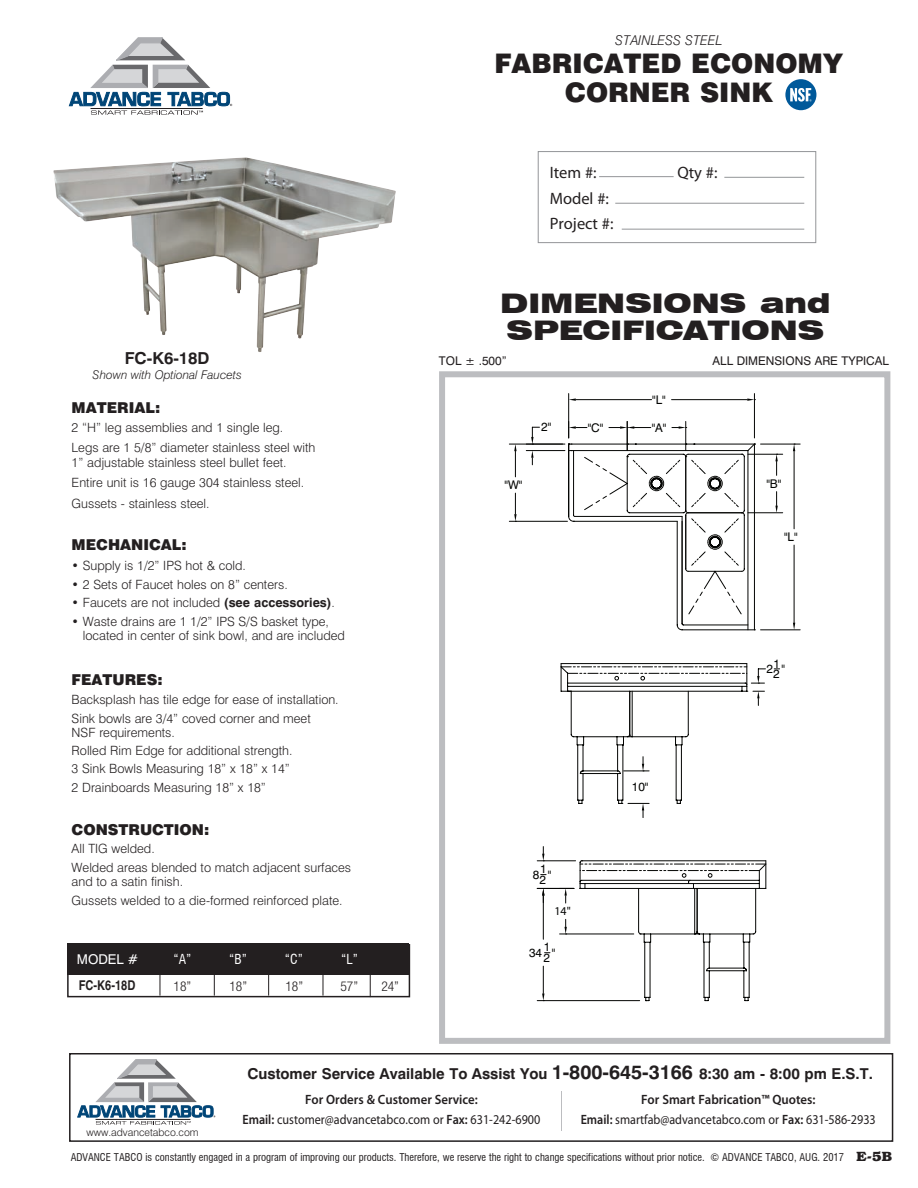
<style>
.page{position:relative;width:918px;height:1188px;background:#fff}
.page>*{position:absolute;margin:0;border:0;box-sizing:border-box;transform-origin:0 0}
.t1{font:900 27px/28.5px "Swiss 721 BT";color:#231f20;text-align:center}
.t2{font:900 expanded 27px/27px "Swiss 721 BT";color:#231f20}
.t3{font:16.5px/25.5px "Myriad Pro";color:#231f20}
.t4{font:700 16.5px "Swiss 721 BT";color:#231f20}
.t5{font:700 15px "Swiss 721 BT";color:#231f20}
.t6{font:900 15px "Swiss 721 BT";color:#231f20}
.t7{font:13.5px/19.5px "Myriad Pro";color:#231f20;text-align:center;scale:.9 1}
.t8{font:300 condensed 13.5px "Helvetica Neue";color:#231f20}
.t9{font:italic 300 13.5px "Swiss 721 BT";color:#231f20}
.t10{font:condensed 13.5px "Swiss 721 BT";color:#fff}
.t11{font:700 condensed 13.5px "Helvetica";color:#231f20}
.t12{font:13.5px "Swiss 721 BT";color:#fff}
.t13{font:300 12.75px/20.7px "Swiss 721 BT";color:#231f20}
.t14{font:12px/10.8px "Swiss 721 BT";color:#040503}
.t15{font:12px "Swiss 721 BT";color:#231f20}
.t16{font:italic 300 12px "Swiss 721 BT";color:#231f20}
.t17{font:12px "Myriad Pro";color:#040503}
.t18{font:condensed 10.5px "Swiss 721 BT";color:#231f20}
.t19{font:300 10.5px "Swiss 721 BT";color:#231f20}
.s1{font-weight:700}
.s2{font-size:19.5px}
.s3{font-weight:600}
.s4{font-family:"Bookman";font-weight:700;font-stretch:normal;font-size:13.5px}
</style>
<div class="page">
<div style="left:69px;top:1053px;width:824px;height:89px;border:2px solid #231f20"></div>
<svg style="left:77px;top:1059px;width:138px;height:66px"></svg>
<hr style="left:561px;top:1091px;width:1px;height:40px;background:#bcbdc0">
<svg style="left:69px;top:37px;width:163px;height:78px"></svg>
<div style="left:785px;top:79px;width:31px;height:31px;background:#00599a;border-radius:50%"></div>
<svg style="left:790px;top:88px;width:22px;height:14px"></svg>
<img style="left:53px;top:170px;width:343px;height:182px">
<div style="left:439px;top:371px;width:451px;height:673px;border:6px solid #bcbdc0"></div>
<div style="left:67px;top:944px;width:343px;height:53px;border:2px solid #231f20"></div>
<div style="left:67px;top:943px;width:342px;height:31px;background:#231f20"></div>
<hr style="left:160px;top:965px;width:1px;height:31px;background:#231f20">
<hr style="left:214px;top:965px;width:1px;height:31px;background:#231f20">
<hr style="left:268px;top:965px;width:1px;height:31px;background:#231f20">
<hr style="left:323px;top:965px;width:1px;height:31px;background:#231f20">
<hr style="left:370px;top:967px;width:1px;height:30px;background:#231f20">
<hr style="left:761px;top:630px;width:39px;height:1px;background:#040503">
<hr style="left:761px;top:444px;width:39px;height:1px;background:#040503">
<hr style="left:794px;top:545px;width:1px;height:78px;background:#040503">
<hr style="left:794px;top:451px;width:1px;height:78px;background:#040503">
<svg style="left:793px;top:623px;width:2px;height:7px"></svg>
<svg style="left:793px;top:444px;width:2px;height:7px"></svg>
<hr style="left:568px;top:394px;width:1px;height:44px;background:#040503">
<hr style="left:754px;top:394px;width:1px;height:44px;background:#040503">
<hr style="left:576px;top:399px;width:76px;height:1px;background:#040503">
<hr style="left:672px;top:399px;width:75px;height:1px;background:#040503">
<svg style="left:569px;top:398px;width:7px;height:3px"></svg>
<svg style="left:747px;top:398px;width:8px;height:3px"></svg>
<hr style="left:748px;top:513px;width:35px;height:1px;background:#040503">
<hr style="left:748px;top:454px;width:35px;height:1px;background:#040503">
<svg style="left:775px;top:492px;width:3px;height:21px"></svg>
<svg style="left:775px;top:454px;width:3px;height:21px"></svg>
<svg style="left:508px;top:421px;width:248px;height:210px"></svg>
<svg style="left:561px;top:663px;width:219px;height:155px"></svg>
<svg style="left:536px;top:846px;width:230px;height:156px"></svg>
<div style="left:538px;top:151px;width:278px;height:92px;background:#fff;border:1px solid #939598"></div>
<hr style="left:724px;top:177px;width:80px;height:1px;background:#939598">
<hr style="left:599px;top:176px;width:75px;height:1px;background:#939598">
<hr style="left:615px;top:203px;width:189px;height:1px;background:#939598">
<hr style="left:622px;top:229px;width:182px;height:1px;background:#939598">
<p class="t9" style="left:615px;top:32px;width:108px">STAINLESS STEEL</p>
<h1 class="t1" style="left:494px;top:49px;width:350px">FABRICATED ECONOMY<br>CORNER SINK</h1>
<p class="t4" style="left:125px;top:348px;width:86px">FC-K6-18D</p>
<p class="t16" style="left:93px;top:367px;width:151px">Shown with Optional Faucets</p>
<p class="t6" style="left:72px;top:399px;width:90px">MATERIAL:</p>
<p class="t13" style="left:72px;top:417px;width:245px">2 “H” leg assemblies and 1 single leg.<br>Legs are 1 5/8” diameter stainless steel with</p>
<p class="t13" style="left:72px;top:452px;width:234px">1” adjustable stainless steel bullet feet.<br>Entire unit is 16 gauge 304 stainless steel.<br>Gussets - stainless steel.</p>
<p class="t6" style="left:72px;top:535px;width:117px">MECHANICAL:</p>
<p class="t13" style="left:72px;top:555px;width:176px">• Supply is 1/2” IPS hot &amp; cold.</p>
<p class="t13" style="left:72px;top:574px;width:218px">• 2 Sets of Faucet holes on 8” centers.</p>
<p class="t13" style="left:72px;top:592px;width:265px">• Faucets are not included <span class="s1">(see accessories)</span>.</p>
<p class="t13" style="left:83px;top:614px;width:264px;line-height:14.2px;text-indent:-11px">• Waste drains are 1 1/2” IPS S/S basket type, located in center of sink bowl, and are included</p>
<p class="t6" style="left:72px;top:671px;width:93px">FEATURES:</p>
<p class="t13" style="left:72px;top:690px;width:269px;line-height:18.6px">Backsplash has tile edge for ease of installation.<br>Sink bowls are 3/4” coved corner and meet</p>
<p class="t13" style="left:72px;top:723px;width:222px;line-height:18.3px">NSF requirements.<br>Rolled Rim Edge for additional strength.<br>3 Sink Bowls Measuring 18” x 18” x 14”<br>2 Drainboards Measuring 18” x 18”</p>
<p class="t6" style="left:72px;top:820px;width:139px">CONSTRUCTION:</p>
<p class="t13" style="left:72px;top:839px;width:281px;line-height:18.6px">All TIG welded.<br>Welded areas blended to match adjacent surfaces</p>
<p class="t13" style="left:72px;top:872px;width:273px;line-height:18.6px">and to a satin finish.<br>Gussets welded to a die-formed reinforced plate.</p>
<p class="t12" style="left:77px;top:951px;width:63px">MODEL #</p>
<p class="t10" style="left:174px;top:951px;width:19px">“A”</p>
<p class="t10" style="left:229px;top:951px;width:19px">“B”</p>
<p class="t10" style="left:285px;top:951px;width:20px">“C”</p>
<p class="t10" style="left:341px;top:951px;width:18px">“L”</p>
<p class="t11" style="left:79px;top:977px;width:58px">FC-K6-18D</p>
<p class="t8" style="left:174px;top:979px;width:19px">18”</p>
<p class="t8" style="left:229px;top:979px;width:19px">18”</p>
<p class="t8" style="left:285px;top:979px;width:19px">18”</p>
<p class="t8" style="left:340px;top:979px;width:19px">57”</p>
<p class="t8" style="left:381px;top:979px;width:19px">24”</p>
<p class="t3" style="left:550px;top:160px;width:48px">Item #:</p>
<p class="t3" style="left:677px;top:160px;width:42px">Qty #:</p>
<p class="t3" style="left:550px;top:185px;width:65px">Model #:<br>Project #:</p>
<h1 class="t2" style="left:500px;top:289px;width:332px">DIMENSIONS and<br>SPECIFICATIONS</h1>
<p class="t15" style="left:439px;top:354px;width:69px">TOL ± .500”</p>
<p class="t15" style="left:713px;top:354px;width:178px">ALL DIMENSIONS ARE TYPICAL</p>
<p class="t14" style="left:541px;top:422px;width:12px">2"</p>
<p class="t14" style="left:588px;top:422px;width:17px">"C"</p>
<p class="t14" style="left:652px;top:394px;width:15px">"L"</p>
<p class="t14" style="left:652px;top:422px;width:16px">"A"</p>
<p class="t14" style="left:505px;top:479px;width:19px">"W"</p>
<p class="t14" style="left:766px;top:478px;width:17px">"B"</p>
<p class="t14" style="left:784px;top:531px;width:15px">"L"</p>
<p class="t14" style="left:533px;top:869px;width:8px">8</p>
<p class="t14" style="left:540px;top:864px;width:9px">1<br>2</p>
<p class="t14" style="left:548px;top:869px;width:5px">"</p>
<p class="t17" style="left:554px;top:904px;width:18px">14"</p>
<p class="t14" style="left:529px;top:947px;width:15px">34</p>
<p class="t14" style="left:543px;top:942px;width:9px">1<br>2</p>
<p class="t14" style="left:552px;top:947px;width:5px">"</p>
<p class="t14" style="left:632px;top:781px;width:18px">10"</p>
<p class="t14" style="left:766px;top:663px;width:8px">2</p>
<p class="t14" style="left:773px;top:658px;width:9px">1<br>2</p>
<p class="t14" style="left:781px;top:663px;width:5px">"</p>
<p class="t19" style="left:87px;top:1126px;width:114px">www.advancetabco.com</p>
<p class="t5" style="left:247px;top:1065px;width:627px">Customer Service Available To Assist You <span class="s2">1-800-645-3166</span> 8:30 am - 8:00 pm E.S.T.</p>
<p class="t7" style="left:242px;top:1090px;width:333px"><span class="s3">For Orders &amp; Customer Service:<br>Email:</span> customer@advancetabco.com or <span class="s3">Fax:</span> 631-242-6900</p>
<p class="t7" style="left:581px;top:1090px;width:329px"><span class="s3">For Smart Fabrication™ Quotes:<br>Email:</span> smartfab@advancetabco.com or <span class="s3">Fax:</span> 631-586-2933</p>
<p class="t18" style="left:71px;top:1151px;width:823px">ADVANCE TABCO is constantly engaged in a program of improving our products. Therefore, we reserve the right to change specifications without prior notice. © ADVANCE TABCO, AUG. 2017 <span class="s4">E-5B</span></p>
</div>
